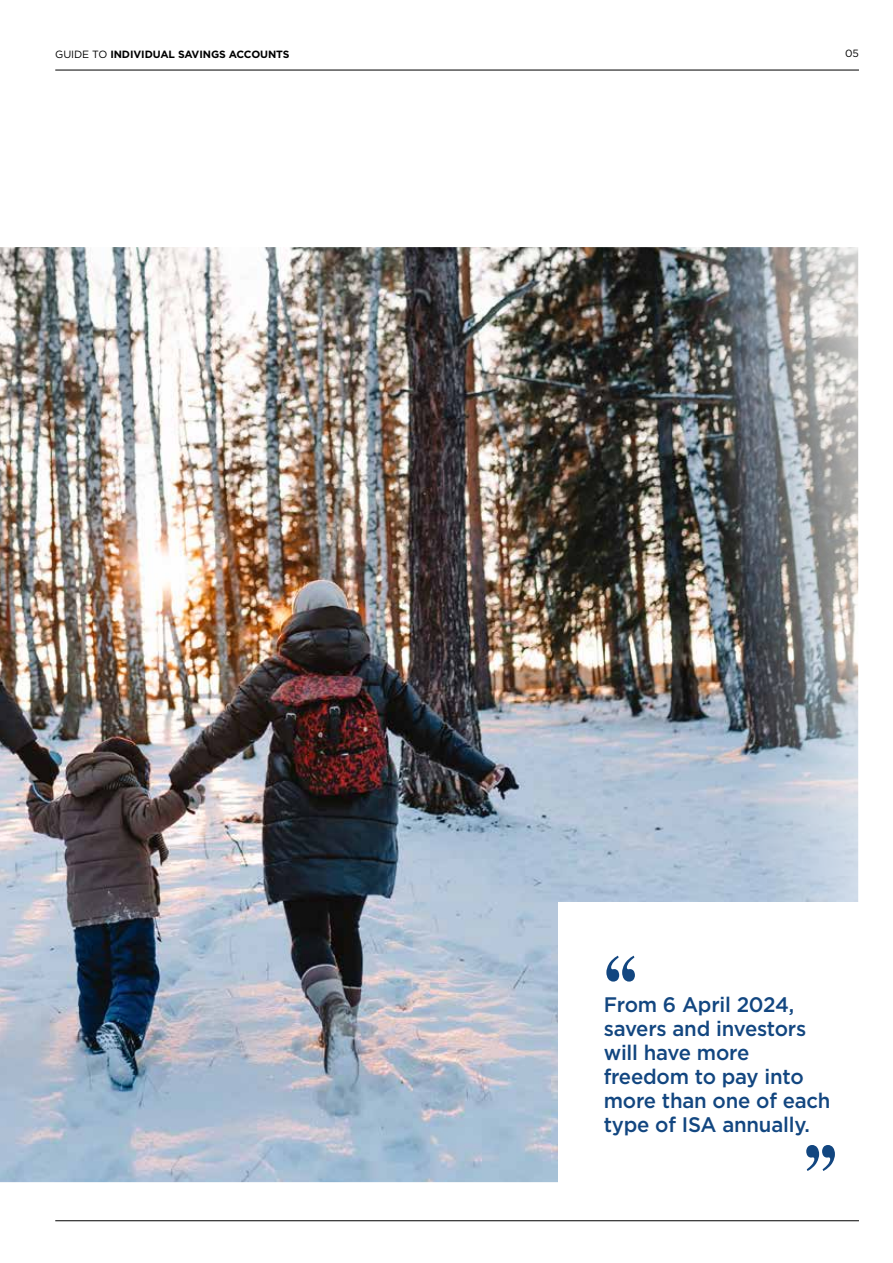
<style>
.page{position:relative;width:893px;height:1263px;background:#fff}
.page>*{position:absolute;margin:0;border:0;box-sizing:border-box;transform-origin:0 0}
.t1{font:500 21px/24px "Gotham HTF";letter-spacing:-.01em;color:#124680}
.t2{font:700 10.5px "Gotham HTF";letter-spacing:-.01em;color:#000}
.t3{font:10.5px "Gotham HTF";color:#000}
.s1{font-weight:400}
</style>
<div class="page">
<hr style="left:55px;top:1220px;width:804px;height:1px;background:#000">
<img style="left:0;top:247px;width:858px;height:935px">
<div style="left:558px;top:902px;width:321px;height:296px;background:#fff"></div>
<hr style="left:55px;top:70px;width:804px;height:1px;background:#000">
<svg style="left:606px;top:956px;width:29px;height:25px"></svg>
<svg style="left:806px;top:1145px;width:29px;height:26px"></svg>
<p class="t2" style="left:55px;top:48px;width:236px"><span class="s1">GUIDE TO</span> INDIVIDUAL SAVINGS ACCOUNTS</p>
<p class="t3" style="left:845px;top:48px;width:15px">05</p>
<p class="t1" style="left:604px;top:992px;width:228px">From 6 April 2024, savers and investors will have more freedom to pay into more than one of each type of ISA annually.</p>
</div>
